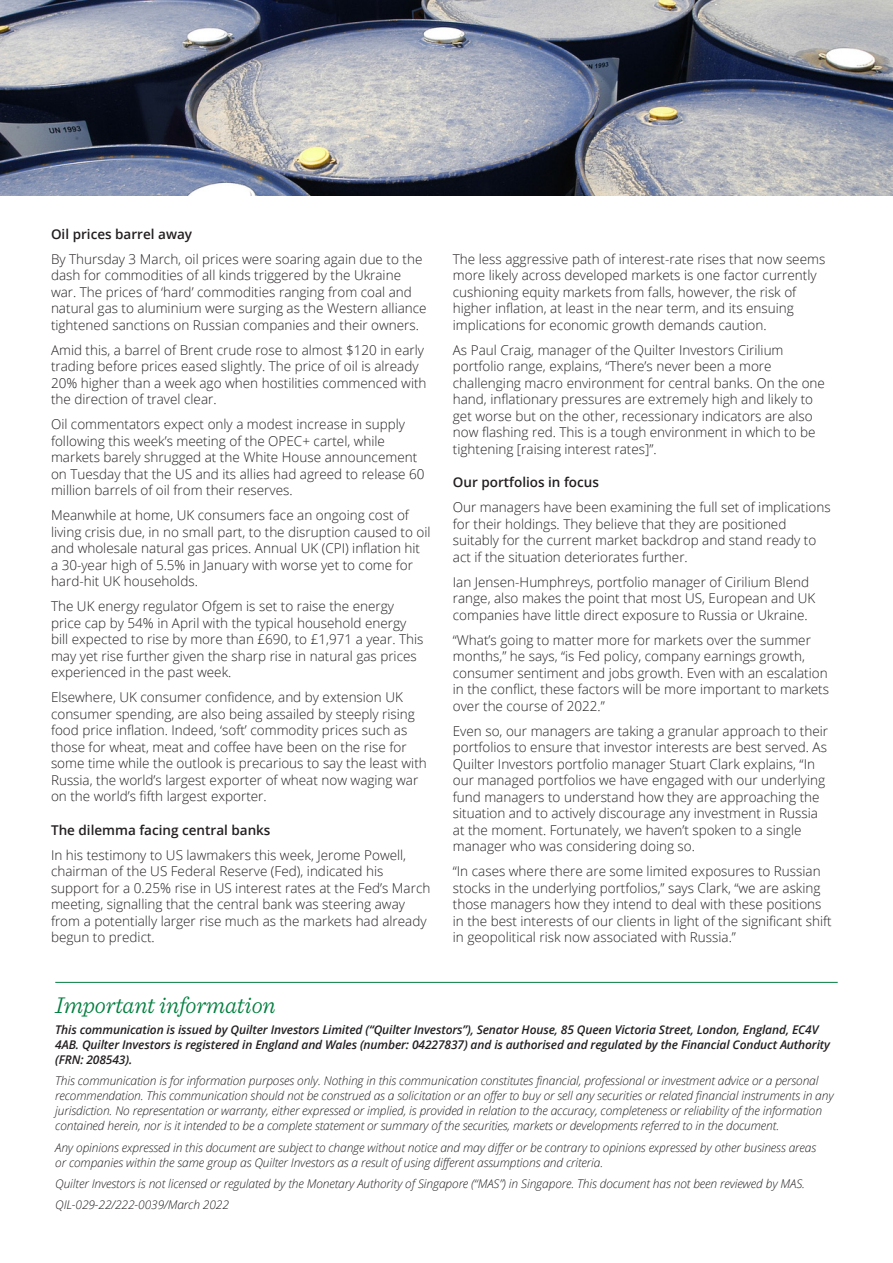
<style>
.page{position:relative;width:893px;height:1263px;background:#fff}
.page>*{position:absolute;margin:0;border:0;box-sizing:border-box;transform-origin:0 0}
.t1{font:italic 300 24px "Sentinel";letter-spacing:-.01em;color:#007e3e}
.t2{font:300 13.5px/16.5px "Open Sans";color:#231f20}
.t3{font:600 13.5px "Open Sans";color:#231f20}
.t4{font:italic 300 12px/15px "Open Sans";letter-spacing:-.01em;color:#231f20}
.t5{font:italic 600 12px/15px "Open Sans";letter-spacing:-.01em;color:#231f20}
</style>
<div class="page">
<img style="left:0;top:0;width:893px;height:196px">
<hr style="left:55px;top:982px;width:783px;height:1px;background:#007e3e">
<p class="t3" style="left:51px;top:224px;width:143px">Oil prices barrel away</p>
<p class="t2" style="left:51px;top:250px;width:377px">By Thursday 3 March, oil prices were soaring again due to the dash for commodities of all kinds triggered by the Ukraine war. The prices of ‘hard’ commodities ranging from coal and natural gas to aluminium were surging as the Western alliance tightened sanctions on Russian companies and their owners.</p>
<p class="t2" style="left:51px;top:341px;width:377px">Amid this, a barrel of Brent crude rose to almost $120 in early trading before prices eased slightly. The price of oil is already 20% higher than a week ago when hostilities commenced with the direction of travel clear.</p>
<p class="t2" style="left:51px;top:416px;width:375px">Oil commentators expect only a modest increase in supply following this week’s meeting of the OPEC+ cartel, while markets barely shrugged at the White House announcement on Tuesday that the US and its allies had agreed to release 60 million barrels of oil from their reserves.</p>
<p class="t2" style="left:51px;top:507px;width:381px">Meanwhile at home, UK consumers face an ongoing cost of living crisis due, in no small part, to the disruption caused to oil and wholesale natural gas prices. Annual UK (CPI) inflation hit a 30-year high of 5.5% in January with worse yet to come for hard-hit UK households.</p>
<p class="t2" style="left:51px;top:598px;width:374px">The UK energy regulator Ofgem is set to raise the energy price cap by 54% in April with the typical household energy bill expected to rise by more than £690, to £1,971 a year. This may yet rise further given the sharp rise in natural gas prices experienced in the past week.</p>
<p class="t2" style="left:51px;top:689px;width:377px">Elsewhere, UK consumer confidence, and by extension UK consumer spending, are also being assailed by steeply rising food price inflation. Indeed, ‘soft’ commodity prices such as those for wheat, meat and coffee have been on the rise for some time while the outlook is precarious to say the least with Russia, the world’s largest exporter of wheat now waging war on the world’s fifth largest exporter.</p>
<p class="t3" style="left:51px;top:820px;width:221px">The dilemma facing central banks</p>
<p class="t2" style="left:51px;top:846px;width:381px">In his testimony to US lawmakers this week, Jerome Powell, chairman of the US Federal Reserve (Fed), indicated his support for a 0.25% rise in US interest rates at the Fed’s March meeting, signalling that the central bank was steering away from a potentially larger rise much as the markets had already begun to predict.</p>
<p class="t2" style="left:453px;top:250px;width:374px">The less aggressive path of interest-rate rises that now seems more likely across developed markets is one factor currently cushioning equity markets from falls, however, the risk of higher inflation, at least in the near term, and its ensuing implications for economic growth demands caution.</p>
<p class="t2" style="left:453px;top:341px;width:374px">As Paul Craig, manager of the Quilter Investors Cirilium portfolio range, explains, “There’s never been a more challenging macro environment for central banks. On the one hand, inflationary pressures are extremely high and likely to get worse but on the other, recessionary indicators are also now flashing red. This is a tough environment in which to be tightening [raising interest rates]”.</p>
<p class="t3" style="left:453px;top:473px;width:148px">Our portfolios in focus</p>
<p class="t2" style="left:453px;top:499px;width:379px">Our managers have been examining the full set of implications for their holdings. They believe that they are positioned suitably for the current market backdrop and stand ready to act if the situation deteriorates further.</p>
<p class="t2" style="left:453px;top:573px;width:364px">Ian Jensen-Humphreys, portfolio manager of Cirilium Blend range, also makes the point that most US, European and UK companies have little direct exposure to Russia or Ukraine.</p>
<p class="t2" style="left:453px;top:631px;width:378px">“What’s going to matter more for markets over the summer months,” he says, “is Fed policy, company earnings growth, consumer sentiment and jobs growth. Even with an escalation in the conflict, these factors will be more important to markets over the course of 2022.”</p>
<p class="t2" style="left:453px;top:722px;width:377px">Even so, our managers are taking a granular approach to their portfolios to ensure that investor interests are best served. As Quilter Investors portfolio manager Stuart Clark explains, “In our managed portfolios we have engaged with our underlying fund managers to understand how they are approaching the situation and to actively discourage any investment in Russia at the moment. Fortunately, we haven’t spoken to a single manager who was considering doing so.</p>
<p class="t2" style="left:453px;top:863px;width:380px">“In cases where there are some limited exposures to Russian stocks in the underlying portfolios,” says Clark, “we are asking those managers how they intend to deal with these positions in the best interests of our clients in light of the significant shift in geopolitical risk now associated with Russia.”</p>
<h1 class="t1" style="left:55px;top:986px;width:222px">Important information</h1>
<p class="t5" style="left:55px;top:1022px;width:776px">This communication is issued by Quilter Investors Limited (“Quilter Investors”), Senator House, 85 Queen Victoria Street, London, England, EC4V<br>4AB. Quilter Investors is registered in England and Wales (number: 04227837) and is authorised and regulated by the Financial Conduct Authority (FRN: 208543).</p>
<p class="t4" style="left:55px;top:1073px;width:780px">This communication is for information purposes only. Nothing in this communication constitutes financial, professional or investment advice or a personal recommendation. This communication should not be construed as a solicitation or an offer to buy or sell any securities or related financial instruments in any jurisdiction. No representation or warranty, either expressed or implied, is provided in relation to the accuracy, completeness or reliability of the information contained herein, nor is it intended to be a complete statement or summary of the securities, markets or developments referred to in the document.</p>
<p class="t4" style="left:55px;top:1139px;width:762px">Any opinions expressed in this document are subject to change without notice and may differ or be contrary to opinions expressed by other business areas or companies within the same group as Quilter Investors as a result of using different assumptions and criteria.</p>
<p class="t4" style="left:55px;top:1172px;width:751px;line-height:21.5px">Quilter Investors is not licensed or regulated by the Monetary Authority of Singapore (“MAS”) in Singapore. This document has not been reviewed by MAS.<br>QIL-029-22/222-0039/March 2022</p>
</div>
